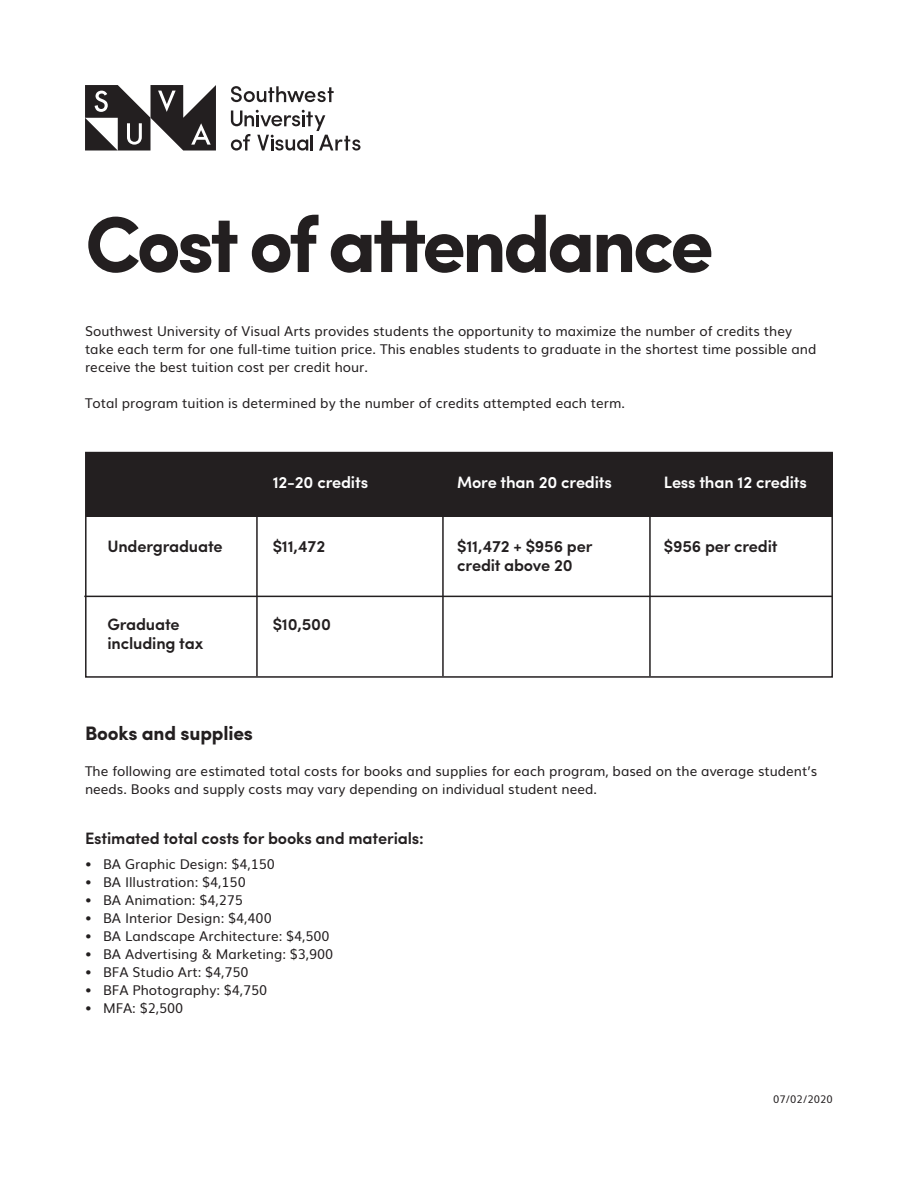
<style>
.page{position:relative;width:918px;height:1188px;background:#fff}
.page>*{position:absolute;margin:0;border:0;box-sizing:border-box;transform-origin:0 0}
.t1{font:700 79.5px "Sofia Pro";letter-spacing:-.05em;color:#231f20}
.t2{font:700 19.5px "Sofia Pro";letter-spacing:-.01em;color:#231f20}
.t3{font:600 16.5px/19.5px "Sofia Pro";letter-spacing:-.01em;color:#231f20}
.t4{font:600 16.5px "Sofia Pro";letter-spacing:-.01em;color:#fff}
.Body{font:13.5px/18px "Muli";color:#231f20}
.Small_text{font:10.5px "Muli";color:#231f20}
</style>
<div class="page">
<svg style="left:85px;top:85px;width:131px;height:66px"></svg>
<svg style="left:231px;top:86px;width:103px;height:16px"></svg>
<svg style="left:231px;top:110px;width:130px;height:41px"></svg>
<div style="left:85px;top:452px;width:748px;height:226px;border:2px solid #231f20"></div>
<div style="left:86px;top:453px;width:746px;height:64px;background:#231f20"></div>
<hr style="left:256px;top:492px;width:2px;height:184px;background:#231f20">
<hr style="left:84px;top:596px;width:748px;height:1px;background:#231f20">
<hr style="left:649px;top:492px;width:2px;height:184px;background:#231f20">
<hr style="left:442px;top:492px;width:2px;height:184px;background:#231f20">
<h1 class="t1" style="left:85px;top:184px;width:630px">Cost of attendance</h1>
<p class="Body" style="left:85px;top:321px;width:733px">Southwest University of Visual Arts provides students the opportunity to maximize the number of credits they take each term for one full-time tuition price. This enables students to graduate in the shortest time possible and receive the best tuition cost per credit hour.</p>
<p class="Body" style="left:85px;top:393px;width:542px">Total program tuition is determined by the number of credits attempted each term.</p>
<h6 class="t4" style="left:273px;top:470px;width:97px">12-20 credits</h6>
<h6 class="t4" style="left:457px;top:470px;width:156px">More than 20 credits</h6>
<h6 class="t4" style="left:664px;top:470px;width:145px">Less than 12 credits</h6>
<h6 class="t3" style="left:107px;top:535px;width:117px">Undergraduate</h6>
<h6 class="t3" style="left:273px;top:535px;width:54px">$11,472</h6>
<h6 class="t3" style="left:457px;top:535px;width:137px">$11,472 + $956 per credit above 20</h6>
<h6 class="t3" style="left:664px;top:535px;width:115px">$956 per credit</h6>
<h6 class="t3" style="left:107px;top:613px;width:97px">Graduate including tax</h6>
<h6 class="t3" style="left:273px;top:613px;width:60px">$10,500</h6>
<h4 class="t2" style="left:85px;top:718px;width:170px">Books and supplies</h4>
<p class="Body" style="left:85px;top:761px;width:734px">The following are estimated total costs for books and supplies for each program, based on the average student’s needs. Books and supply costs may vary depending on individual student need.</p>
<h6 class="t3" style="left:85px;top:828px;width:340px">Estimated total costs for books and materials:</h6>
<p class="Body" style="left:85px;top:854px;width:192px">• BA Graphic Design: $4,150</p>
<p class="Body" style="left:85px;top:872px;width:162px">• BA Illustration: $4,150</p>
<p class="Body" style="left:85px;top:890px;width:160px">• BA Animation: $4,275</p>
<p class="Body" style="left:85px;top:908px;width:188px">• BA Interior Design: $4,400</p>
<p class="Body" style="left:85px;top:926px;width:246px">• BA Landscape Architecture: $4,500</p>
<p class="Body" style="left:85px;top:944px;width:250px">• BA Advertising &amp; Marketing: $3,900</p>
<p class="Body" style="left:85px;top:962px;width:165px">• BFA Studio Art: $4,750</p>
<p class="Body" style="left:85px;top:980px;width:184px">• BFA Photography: $4,750</p>
<p class="Body" style="left:85px;top:998px;width:100px">• MFA: $2,500</p>
<p class="Small_text" style="left:773px;top:1090px;width:61px">07/02/2020</p>
</div>
